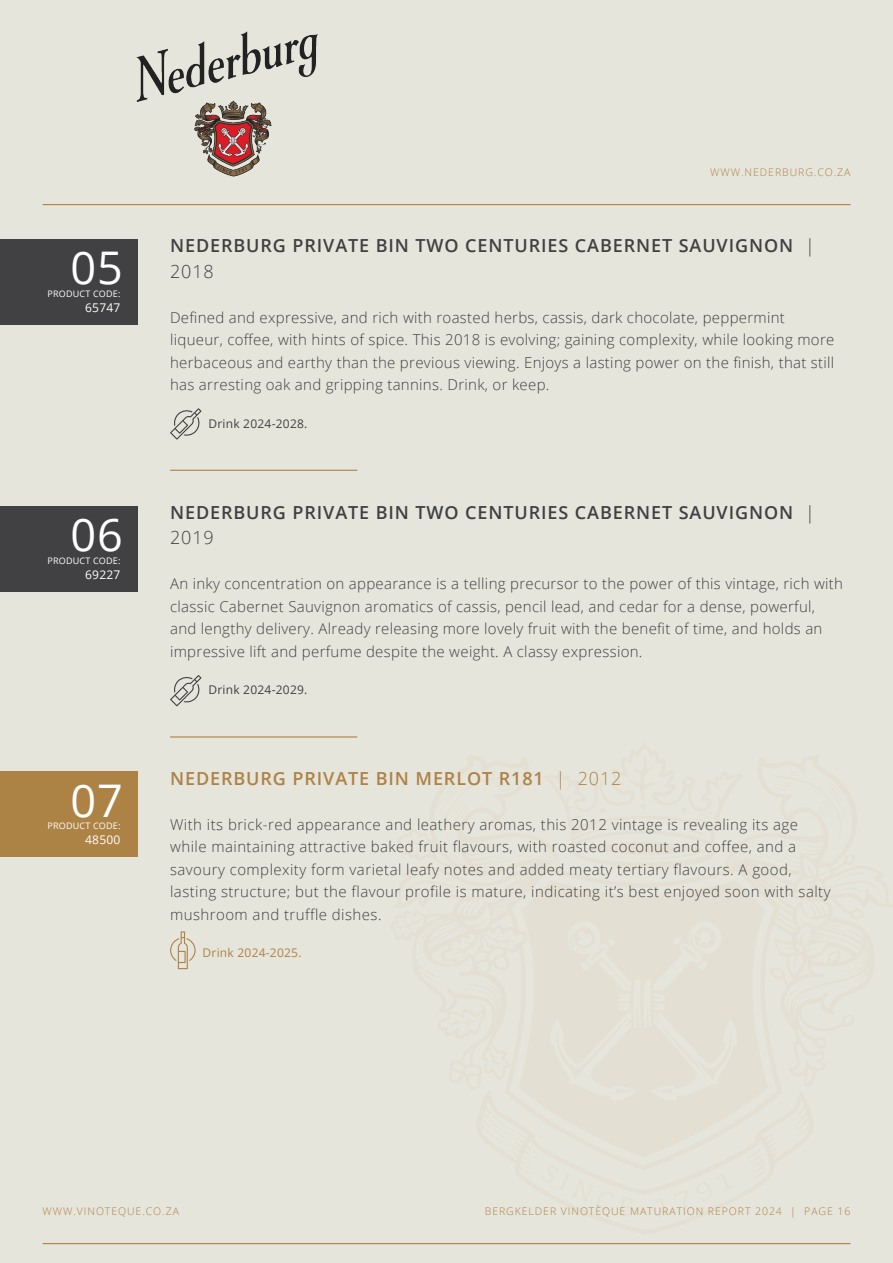
<style>
.page{position:relative;width:893px;height:1263px;background:#e6e5db}
.page>*{position:absolute;margin:0;border:0;box-sizing:border-box;transform-origin:0 0}
.t1{font:45px "Open Sans";color:#fff}
.t2{font:600 18px/25.5px "Open Sans";letter-spacing:.05em;color:#414042}
.t3{font:600 18px "Open Sans";letter-spacing:.05em;color:#ad8245}
.t4{font:300 15px/22.5px "Open Sans";letter-spacing:.02em;color:#414042}
.t5{font:12px "Open Sans";letter-spacing:.02em;color:#414042}
.t6{font:12px "Open Sans";letter-spacing:.02em;color:#ad8245}
.t7{font:12px "Open Sans";letter-spacing:.02em;color:#fff}
.t8{font:300 10.5px "Open Sans";letter-spacing:.09em;color:#ad8245}
.t9{font:9px "Open Sans";letter-spacing:.02em;color:#fff}
.s1{font-weight:300}
</style>
<div class="page">
<hr style="left:43px;top:1243px;width:807px;height:1px;background:#ad8245">
<svg style="left:170px;top:408px;width:31px;height:32px"></svg>
<hr style="left:170px;top:470px;width:187px;height:1px;background:#ad8245">
<svg style="left:170px;top:675px;width:31px;height:31px"></svg>
<hr style="left:170px;top:736px;width:187px;height:1px;background:#ad8245">
<svg style="left:170px;top:931px;width:26px;height:38px"></svg>
<div style="left:0;top:239px;width:138px;height:85px;background:#414042"></div>
<div style="left:0;top:772px;width:138px;height:85px;background:#ad8245"></div>
<div style="left:0;top:506px;width:138px;height:85px;background:#414042"></div>
<img style="left:137px;top:31px;width:180px;height:145px">
<hr style="left:43px;top:204px;width:807px;height:1px;background:#ad8245">
<h1 class="t1" style="left:71px;top:237px;width:54px">05</h1>
<p class="t9" style="left:48px;top:288px;width:74px">PRODUCT CODE:</p>
<p class="t7" style="left:85px;top:299px;width:37px">65747</p>
<h1 class="t1" style="left:71px;top:504px;width:54px">06</h1>
<p class="t9" style="left:48px;top:554px;width:74px">PRODUCT CODE:</p>
<p class="t7" style="left:85px;top:566px;width:37px">69227</p>
<h1 class="t1" style="left:71px;top:769px;width:54px">07</h1>
<p class="t9" style="left:48px;top:820px;width:74px">PRODUCT CODE:</p>
<p class="t7" style="left:85px;top:832px;width:37px">48500</p>
<p class="t8" style="left:710px;top:165px;width:142px">WWW.NEDERBURG.CO.ZA</p>
<p class="t2" style="left:170px;top:232px;width:646px">NEDERBURG PRIVATE BIN TWO CENTURIES CABERNET SAUVIGNON <span class="s1">|<br>2018</span></p>
<p class="t4" style="left:170px;top:305px;width:666px">Defined and expressive, and rich with roasted herbs, cassis, dark chocolate, peppermint liqueur, coffee, with hints of spice. This 2018 is evolving; gaining complexity, while looking more herbaceous and earthy than the previous viewing. Enjoys a lasting power on the finish, that still has arresting oak and gripping tannins. Drink, or keep.</p>
<p class="t5" style="left:208px;top:415px;width:101px">Drink 2024-2028.</p>
<p class="t2" style="left:170px;top:499px;width:646px">NEDERBURG PRIVATE BIN TWO CENTURIES CABERNET SAUVIGNON <span class="s1">|<br>2019</span></p>
<p class="t4" style="left:170px;top:572px;width:674px">An inky concentration on appearance is a telling precursor to the power of this vintage, rich with classic Cabernet Sauvignon aromatics of cassis, pencil lead, and cedar for a dense, powerful, and lengthy delivery. Already releasing more lovely fruit with the benefit of time, and holds an impressive lift and perfume despite the weight. A classy expression.</p>
<p class="t5" style="left:208px;top:682px;width:101px">Drink 2024-2029.</p>
<p class="t3" style="left:170px;top:766px;width:453px">NEDERBURG PRIVATE BIN MERLOT R181 <span class="s1">| 2012</span></p>
<p class="t4" style="left:170px;top:812px;width:662px">With its brick-red appearance and leathery aromas, this 2012 vintage is revealing its age while maintaining attractive baked fruit flavours, with roasted coconut and coffee, and a savoury complexity form varietal leafy notes and added meaty tertiary flavours. A good, lasting structure; but the flavour profile is mature, indicating it’s best enjoyed soon with salty mushroom and truffle dishes.</p>
<p class="t6" style="left:203px;top:944px;width:101px">Drink 2024-2025.</p>
<p class="t8" style="left:43px;top:1204px;width:138px">WWW.VINOTEQUE.CO.ZA</p>
<p class="t8" style="left:485px;top:1204px;width:367px">BERGKELDER VINOTÈQUE MATURATION REPORT 2024 | PAGE 16</p>
</div>
